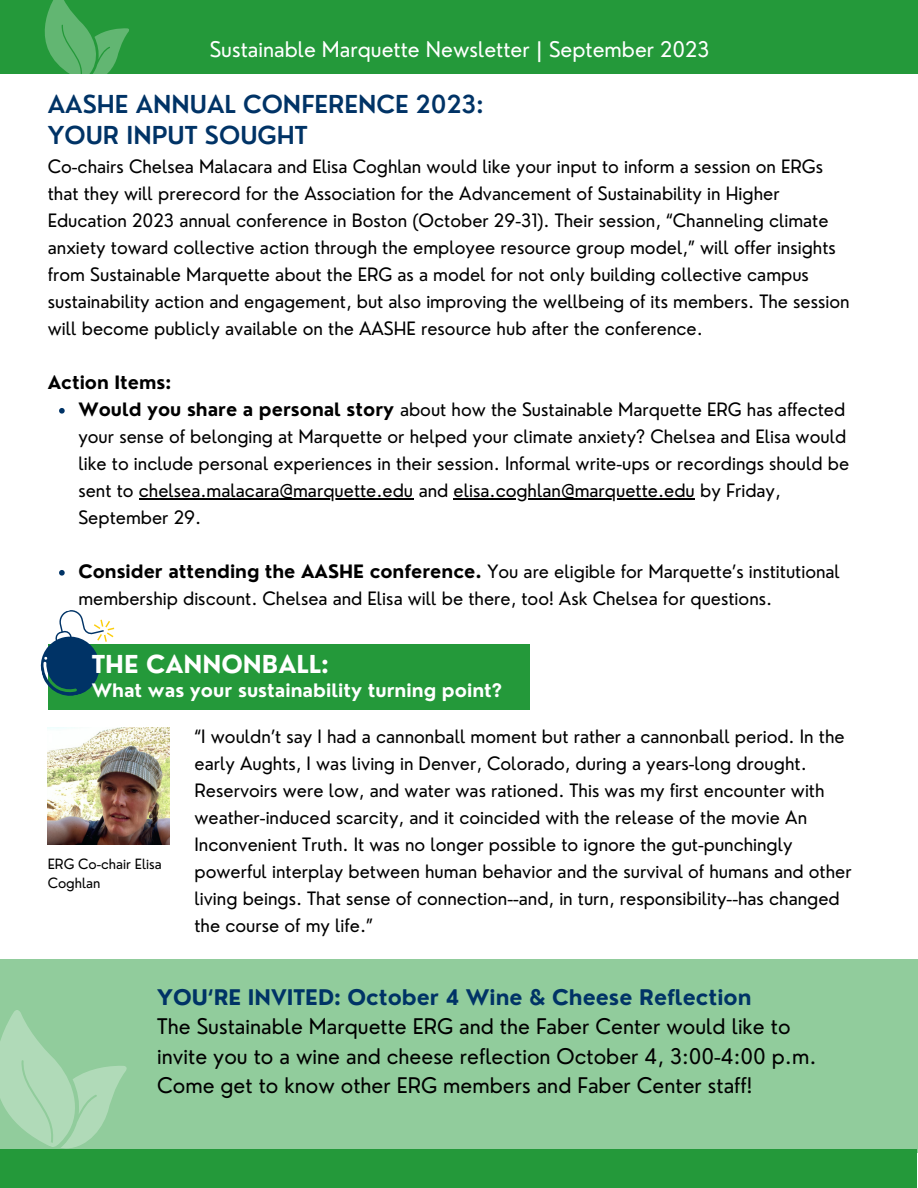
<style>
.page{position:relative;width:918px;height:1188px;background:#fff}
.page>*{position:absolute;margin:0;border:0;box-sizing:border-box;transform-origin:0 0}
.t1{font:600 24.15px "Nourd";color:#036}
.t2{font:700 24.15px "Nourd";color:#fff}
.t3{font:21px/29.2px "Nourd";color:#000}
.t4{font:21px "Nourd";color:#fff}
.t5{font:700 21px "Nourd";color:#036}
.t6{font:700 18.15px "Nourd";color:#fff}
.t7{font:18px/27px "Nourd";color:#000}
.t8{font:700 18px "Nourd";color:#000}
.t9{font:13.8px/19px "Nourd";color:#000}
.s1{font-weight:700}
</style>
<div class="page">
<div style="left:0;top:0;width:918px;height:73px;background:#24993a"></div>
<svg style="left:38px;top:0;width:92px;height:74px"></svg>
<div style="left:0;top:1149px;width:917px;height:39px;background:#24993a"></div>
<div style="left:48px;top:644px;width:481px;height:66px;background:#24993a"></div>
<div style="left:0;top:959px;width:918px;height:194px;background:#91cc9c"></div>
<svg style="left:0;top:1010px;width:128px;height:143px"></svg>
<svg style="left:40px;top:610px;width:75px;height:86px"></svg>
<img style="left:48px;top:727px;width:121px;height:117px">
<svg style="left:59px;top:408px;width:6px;height:6px"></svg>
<hr style="left:139px;top:498px;width:275px;height:1px;background:#000">
<hr style="left:454px;top:498px;width:241px;height:1px;background:#000">
<svg style="left:59px;top:570px;width:6px;height:6px"></svg>
<p class="t4" style="left:210px;top:36px;width:501px">Sustainable Marquette Newsletter | September 2023</p>
<p class="t1" style="left:48px;top:89px;width:438px">AASHE ANNUAL CONFERENCE 2023:</p>
<p class="t1" style="left:48px;top:120px;width:261px">YOUR INPUT SOUGHT</p>
<p class="t7" style="left:48px;top:153px;width:803px">Co-chairs Chelsea Malacara and Elisa Coghlan would like your input to inform a session on ERGs that they will prerecord for the Association for the Advancement of Sustainability in Higher Education 2023 annual conference in Boston (October 29-31). Their session, “Channeling climate anxiety toward collective action through the employee resource group model,” will offer insights from Sustainable Marquette about the ERG as a model for not only building collective campus sustainability action and engagement, but also improving the wellbeing of its members. The session will become publicly available on the AASHE resource hub after the conference.</p>
<p class="t8" style="left:48px;top:371px;width:125px">Action Items:</p>
<p class="t7" style="left:78px;top:396px;width:772px"><span class="s1">Would you share a personal story</span> about how the Sustainable Marquette ERG has affected your sense of belonging at Marquette or helped your climate anxiety? Chelsea and Elisa would like to include personal experiences in their session. Informal write-ups or recordings should be sent to chelsea.malacara@marquette.edu and elisa.coghlan@marquette.edu by Friday, September 29.</p>
<p class="t7" style="left:78px;top:558px;width:763px"><span class="s1">Consider attending the AASHE conference.</span> You are eligible for Marquette’s institutional membership discount. Chelsea and Elisa will be there, too! Ask Chelsea for questions.</p>
<p class="t2" style="left:92px;top:649px;width:239px">THE CANNONBALL:</p>
<p class="t6" style="left:92px;top:679px;width:412px">What was your sustainability turning point?</p>
<p class="t9" style="left:48px;top:855px;width:116px">ERG Co-chair Elisa<br>Coghlan</p>
<p class="t7" style="left:194px;top:723px;width:659px">“I wouldn’t say I had a cannonball moment but rather a cannonball period. In the early Aughts, I was living in Denver, Colorado, during a years-long drought.<br>Reservoirs were low, and water was rationed. This was my first encounter with weather-induced scarcity, and it coincided with the release of the movie An Inconvenient Truth. It was no longer possible to ignore the gut-punchingly powerful interplay between human behavior and the survival of humans and other living beings. That sense of connection--and, in turn, responsibility--has changed the course of my life.”</p>
<p class="t5" style="left:157px;top:984px;width:596px">YOU‘RE INVITED: October 4 Wine &amp; Cheese Reflection</p>
<p class="t3" style="left:157px;top:1012px;width:661px">The Sustainable Marquette ERG and the Faber Center would like to invite you to a wine and cheese reflection October 4, 3:00-4:00 p.m.<br>Come get to know other ERG members and Faber Center staff!</p>
</div>
